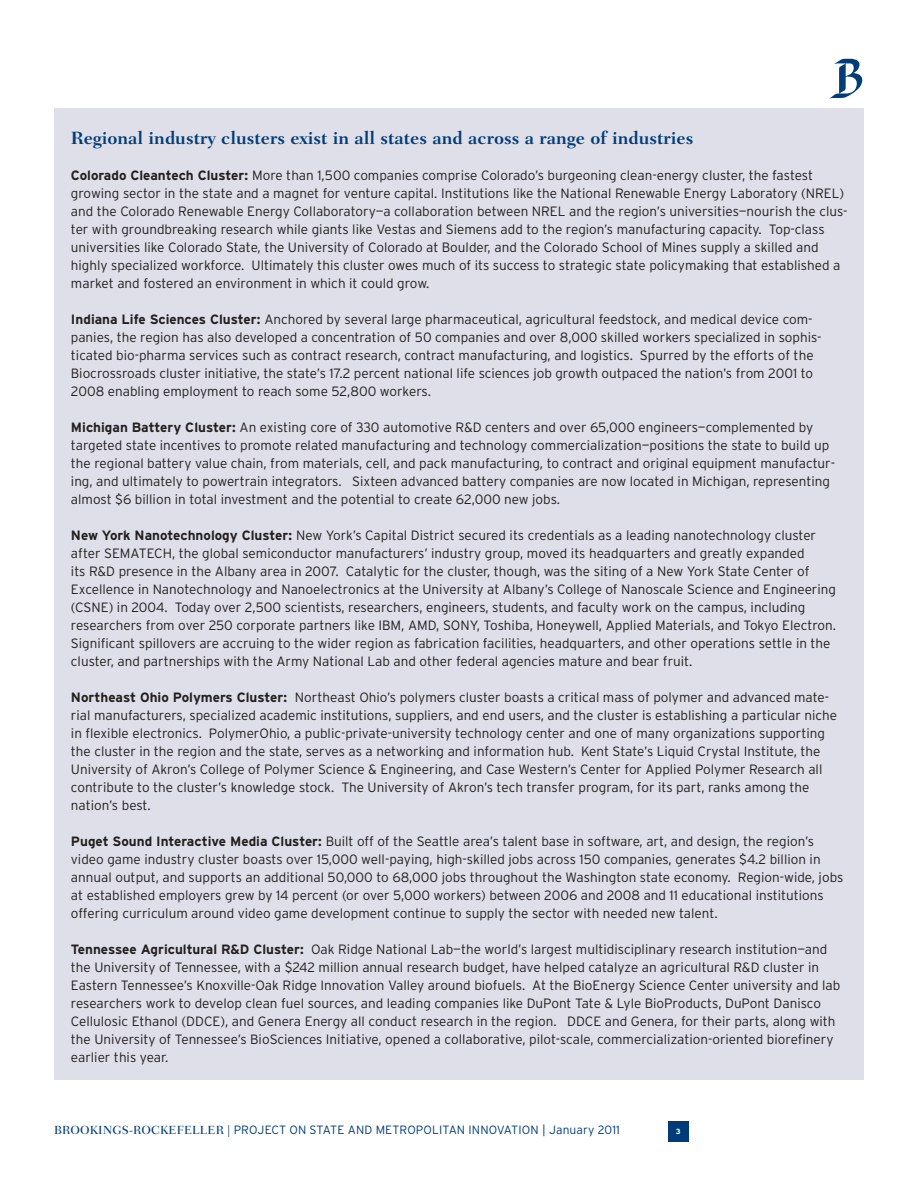
<style>
.page{position:relative;width:918px;height:1188px;background:#fff}
.page>*{position:absolute;margin:0;border:0;box-sizing:border-box;transform-origin:0 0}
.Head_Findings{font:700 18px "Fairfield LH";color:#003d78}
.Findings_Text{font:300 13.5px/18px "Interstate";color:#231f20}
.t1{font:300 12px "Interstate";letter-spacing:.01em;color:#003d78}
.t2{font:700 7.5px "Interstate";color:#fff}
.s1{font-weight:700}
.s2{font-family:"Fairfield LH";font-weight:500}
</style>
<div class="page">
<div style="left:668px;top:1121px;width:20px;height:20px;background:#003d78"></div>
<hr style="left:688px;top:108px;width:1px;height:972px;background:#003d78">
<svg style="left:829px;top:59px;width:33px;height:40px"></svg>
<div style="left:55px;top:108px;width:809px;height:971px;background:#dfdfe9"></div>
<p class="Head_Findings" style="left:71px;top:128px;width:624px">Regional industry clusters exist in all states and across a range of industries</p>
<p class="Findings_Text" style="left:71px;top:166px;width:778px"><span class="s1">Colorado Cleantech Cluster:</span> More than 1,500 companies comprise Colorado’s burgeoning clean-energy cluster, the fastest growing sector in the state and a magnet for venture capital. Institutions like the National Renewable Energy Laboratory (NREL) and the Colorado Renewable Energy Collaboratory—a collaboration between NREL and the region’s universities—nourish the clus&shy;ter with groundbreaking research while giants like Vestas and Siemens add to the region’s manufacturing capacity. Top-class universities like Colorado State, the University of Colorado at Boulder, and the Colorado School of Mines supply a skilled and highly specialized workforce. Ultimately this cluster owes much of its success to strategic state policymaking that established a market and fostered an environment in which it could grow.</p>
<p class="Findings_Text" style="left:71px;top:310px;width:752px"><span class="s1">Indiana Life Sciences Cluster:</span> Anchored by several large pharmaceutical, agricultural feedstock, and medical device com&shy;panies, the region has also developed a concentration of 50 companies and over 8,000 skilled workers specialized in sophis&shy;ticated bio-pharma services such as contract research, contract manufacturing, and logistics. Spurred by the efforts of the Biocrossroads cluster initiative, the state’s 17.2 percent national life sciences job growth outpaced the nation’s from 2001 to 2008 enabling employment to reach some 52,800 workers.</p>
<p class="Findings_Text" style="left:71px;top:418px;width:766px"><span class="s1">Michigan Battery Cluster:</span> An existing core of 330 automotive R&amp;D centers and over 65,000 engineers—complemented by targeted state incentives to promote related manufacturing and technology commercialization—positions the state to build up the regional battery value chain, from materials, cell, and pack manufacturing, to contract and original equipment manufactur&shy;ing, and ultimately to powertrain integrators. Sixteen advanced battery companies are now located in Michigan, representing almost $6 billion in total investment and the potential to create 62,000 new jobs.</p>
<p class="Findings_Text" style="left:71px;top:526px;width:767px"><span class="s1">New York Nanotechnology Cluster:</span> New York’s Capital District secured its credentials as a leading nanotechnology cluster after SEMATECH, the global semiconductor manufacturers’ industry group, moved its headquarters and greatly expanded<br>its R&amp;D presence in the Albany area in 2007. Catalytic for the cluster, though, was the siting of a New York State Center of Excellence in Nanotechnology and Nanoelectronics at the University at Albany’s College of Nanoscale Science and Engineering (CSNE) in 2004. Today over 2,500 scientists, researchers, engineers, students, and faculty work on the campus, including researchers from over 250 corporate partners like IBM, AMD, SONY, Toshiba, Honeywell, Applied Materials, and Tokyo Electron.<br>Significant spillovers are accruing to the wider region as fabrication facilities, headquarters, and other operations settle in the cluster, and partnerships with the Army National Lab and other federal agencies mature and bear fruit.</p>
<p class="Findings_Text" style="left:71px;top:688px;width:768px"><span class="s1">Northeast Ohio Polymers Cluster:</span> Northeast Ohio’s polymers cluster boasts a critical mass of polymer and advanced mate&shy;rial manufacturers, specialized academic institutions, suppliers, and end users, and the cluster is establishing a particular niche in flexible electronics. PolymerOhio, a public-private-university technology center and one of many organizations supporting the cluster in the region and the state, serves as a networking and information hub. Kent State’s Liquid Crystal Institute, the University of Akron’s College of Polymer Science &amp; Engineering, and Case Western’s Center for Applied Polymer Research all contribute to the cluster’s knowledge stock. The University of Akron’s tech transfer program, for its part, ranks among the nation’s best.</p>
<p class="Findings_Text" style="left:71px;top:832px;width:774px"><span class="s1">Puget Sound Interactive Media Cluster:</span> Built off of the Seattle area’s talent base in software, art, and design, the region’s video game industry cluster boasts over 15,000 well-paying, high-skilled jobs across 150 companies, generates $4.2 billion in annual output, and supports an additional 50,000 to 68,000 jobs throughout the Washington state economy. Region-wide, jobs at established employers grew by 14 percent (or over 5,000 workers) between 2006 and 2008 and 11 educational institutions offering curriculum around video game development continue to supply the sector with needed new talent.</p>
<p class="Findings_Text" style="left:71px;top:940px;width:771px"><span class="s1">Tennessee Agricultural R&amp;D Cluster:</span> Oak Ridge National Lab—the world’s largest multidisciplinary research institution—and the University of Tennessee, with a $242 million annual research budget, have helped catalyze an agricultural R&amp;D cluster in Eastern Tennessee’s Knoxville-Oak Ridge Innovation Valley around biofuels. At the BioEnergy Science Center university and lab researchers work to develop clean fuel sources, and leading companies like DuPont Tate &amp; Lyle BioProducts, DuPont Danisco Cellulosic Ethanol (DDCE), and Genera Energy all conduct research in the region. DDCE and Genera, for their parts, along with the University of Tennessee’s BioSciences Initiative, opened a collaborative, pilot-scale, commercialization-oriented biorefinery earlier this year.</p>
<p class="t1" style="left:54px;top:1123px;width:568px"><span class="s2">BROOKINGS-ROCKEFELLER |</span> PROJECT ON STATE AND METROPOLITAN INNOVATION | January 2011</p>
<p class="t2" style="left:676px;top:1127px;width:6px">3</p>
</div>
